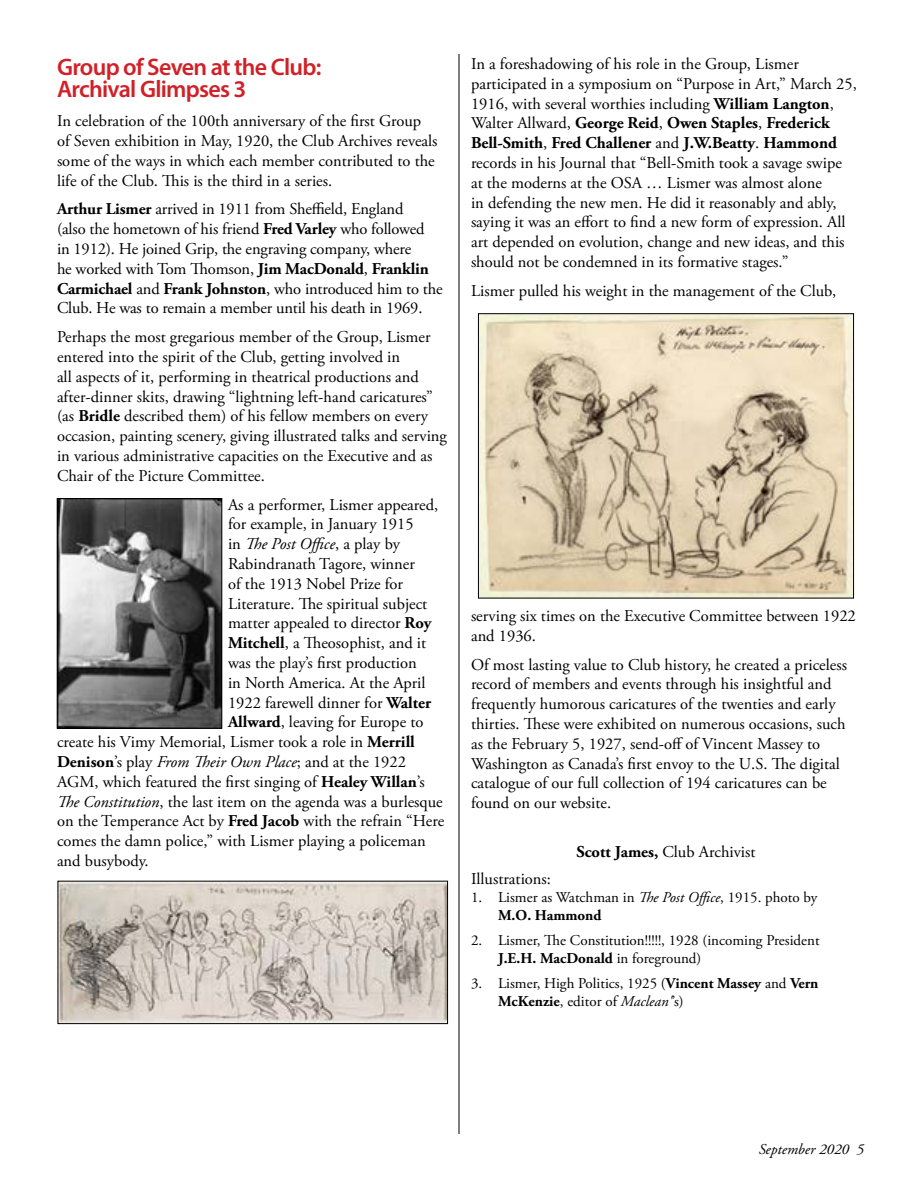
<style>
.page{position:relative;width:918px;height:1188px;background:#fff}
.page>*{position:absolute;margin:0;border:0;box-sizing:border-box;transform-origin:0 0}
.t1{font:600 24px/22.5px "Myriad Pro";letter-spacing:-.03em;color:#d12027}
.t2{font:16.5px/19.8px "Adobe Garamond Pro";color:#000}
.t3{font:italic 16.5px "Adobe Garamond Pro";color:#000}
.t4{font:15px/18px "Adobe Garamond Pro";color:#000}
.t5{font:italic 15px "Adobe Garamond Pro";color:#000}
.s1{font-weight:700}
.s2{font-style:normal}
.s3{font-style:italic}
</style>
<div class="page">
<hr style="left:459px;top:54px;width:1px;height:1080px;background:#000">
<img style="left:60px;top:883px;width:386px;height:139px">
<div style="left:58px;top:881px;width:390px;height:143px;border:1px solid #000"></div>
<img style="left:480px;top:316px;width:372px;height:280px">
<div style="left:478px;top:314px;width:376px;height:284px;border:1px solid #000"></div>
<img style="left:59px;top:500px;width:161px;height:226px">
<div style="left:57px;top:498px;width:165px;height:230px;border:1px solid #000"></div>
<h1 class="t1" style="left:57px;top:55px;width:266px">Group of Seven at the Club:<br>Archival Glimpses 3</h1>
<p class="t2" style="left:57px;top:112px;width:382px">In celebration of the 100th anniversary of the first Group of Seven exhibition in May, 1920, the Club Archives reveals some of the ways in which each member contributed to the life of the Club. This is the third in a series.</p>
<p class="t2" style="left:57px;top:200px;width:387px"><span class="s1">Arthur Lismer</span> arrived in 1911 from Sheffield, England<br>(also the hometown of his friend <span class="s1">Fred Varley</span> who followed<br>in 1912). He joined Grip, the engraving company, where<br>he worked with Tom Thomson, <span class="s1">Jim MacDonald</span>, <span class="s1">Franklin Carmichael</span> and <span class="s1">Frank Johnston</span>, who introduced him to the Club. He was to remain a member until his death in 1969.</p>
<p class="t2" style="left:57px;top:328px;width:391px">Perhaps the most gregarious member of the Group, Lismer entered into the spirit of the Club, getting involved in<br>all aspects of it, performing in theatrical productions and after-dinner skits, drawing “lightning left-hand caricatures” (as <span class="s1">Bridle</span> described them) of his fellow members on every occasion, painting scenery, giving illustrated talks and serving in various administrative capacities on the Executive and as Chair of the Picture Committee.</p>
<p class="t2" style="left:228px;top:495px;width:212px">As a performer, Lismer appeared,</p>
<p class="t2" style="left:228px;top:515px;width:187px">for example, in January 1915</p>
<p class="t3" style="left:228px;top:534px;width:174px"><span class="s2">in</span> The Post Office<span class="s2">, a play by</span></p>
<p class="t2" style="left:228px;top:555px;width:188px">Rabindranath Tagore, winner</p>
<p class="t2" style="left:228px;top:574px;width:177px">of the 1913 Nobel Prize for</p>
<p class="t2" style="left:228px;top:594px;width:201px">Literature. The spiritual subject</p>
<p class="t2" style="left:228px;top:614px;width:205px">matter appealed to director <span class="s1">Roy</span></p>
<p class="t2" style="left:228px;top:634px;width:200px"><span class="s1">Mitchell</span>, a Theosophist, and it</p>
<p class="t2" style="left:228px;top:654px;width:190px">was the play’s first production</p>
<p class="t2" style="left:228px;top:673px;width:199px">in North America. At the April</p>
<p class="t2" style="left:228px;top:693px;width:205px">1922 farewell dinner for <span class="s1">Walter</span></p>
<p class="t2" style="left:228px;top:713px;width:197px"><span class="s1">Allward</span>, leaving for Europe to</p>
<p class="t2" style="left:57px;top:733px;width:359px">create his Vimy Memorial, Lismer took a role in <span class="s1">Merrill</span></p>
<p class="t2" style="left:57px;top:753px;width:351px"><span class="s1">Denison</span>’s play <span class="s3">From Their Own Place</span>; and at the 1922</p>
<p class="t2" style="left:57px;top:772px;width:369px">AGM, which featured the first singing of <span class="s1">Healey Willan</span>’s</p>
<p class="t2" style="left:57px;top:792px;width:387px"><span class="s3">The Constitution</span>, the last item on the agenda was a burlesque</p>
<p class="t2" style="left:57px;top:812px;width:389px">on the Temperance Act by <span class="s1">Fred Jacob</span> with the refrain “Here</p>
<p class="t2" style="left:57px;top:832px;width:370px">comes the damn police,” with Lismer playing a policeman</p>
<p class="t2" style="left:57px;top:852px;width:93px">and busybody.</p>
<p class="t2" style="left:471px;top:54px;width:387px">In a foreshadowing of his role in the Group, Lismer participated in a symposium on “Purpose in Art,” March 25, 1916, with several worthies including <span class="s1">William Langton</span>, Walter Allward, <span class="s1">George Reid</span>, <span class="s1">Owen Staples</span>, <span class="s1">Frederick Bell-Smith</span>, <span class="s1">Fred Challener</span> and <span class="s1">J.W.Beatty</span>. <span class="s1">Hammond </span>records in his Journal that “Bell-Smith took a savage swipe at the moderns at the OSA … Lismer was almost alone<br>in defending the new men. He did it reasonably and ably, saying it was an effort to find a new form of expression. All art depended on evolution, change and new ideas, and this should not be condemned in its formative stages.”</p>
<p class="t2" style="left:471px;top:281px;width:367px">Lismer pulled his weight in the management of the Club,</p>
<p class="t2" style="left:471px;top:607px;width:386px">serving six times on the Executive Committee between 1922 and 1936.</p>
<p class="t2" style="left:471px;top:655px;width:378px">Of most lasting value to Club history, he created a priceless record of members and events through his insightful and frequently humorous caricatures of the twenties and early thirties. These were exhibited on numerous occasions, such as the February 5, 1927, send-off of Vincent Massey to Washington as Canada’s first envoy to the U.S. The digital catalogue of our full collection of 194 caricatures can be found on our website.</p>
<p class="t2" style="left:576px;top:842px;width:181px"><span class="s1">Scott James,</span> Club Archivist</p>
<p class="t2" style="left:471px;top:870px;width:82px">Illustrations:</p>
<p class="t4" style="left:498px;top:889px;width:321px;text-indent:-27px">1. Lismer as Watchman in <span class="s3">The Post Office</span>, 1915. photo by<br><span class="s1">M.O. Hammond</span></p>
<p class="t4" style="left:498px;top:932px;width:323px;text-indent:-27px">2. Lismer, The Constitution!!!!!, 1928 (incoming President<br><span class="s1">J.E.H. MacDonald</span> in foreground)</p>
<p class="t4" style="left:498px;top:974px;width:322px;text-indent:-27px">3. Lismer, High Politics, 1925 (<span class="s1">Vincent Massey</span> and <span class="s1">Vern<br>McKenzie</span>, editor of <span class="s3">Maclean'</span>’s)</p>
<p class="t5" style="left:759px;top:1141px;width:107px">September 2020 5</p>
</div>
